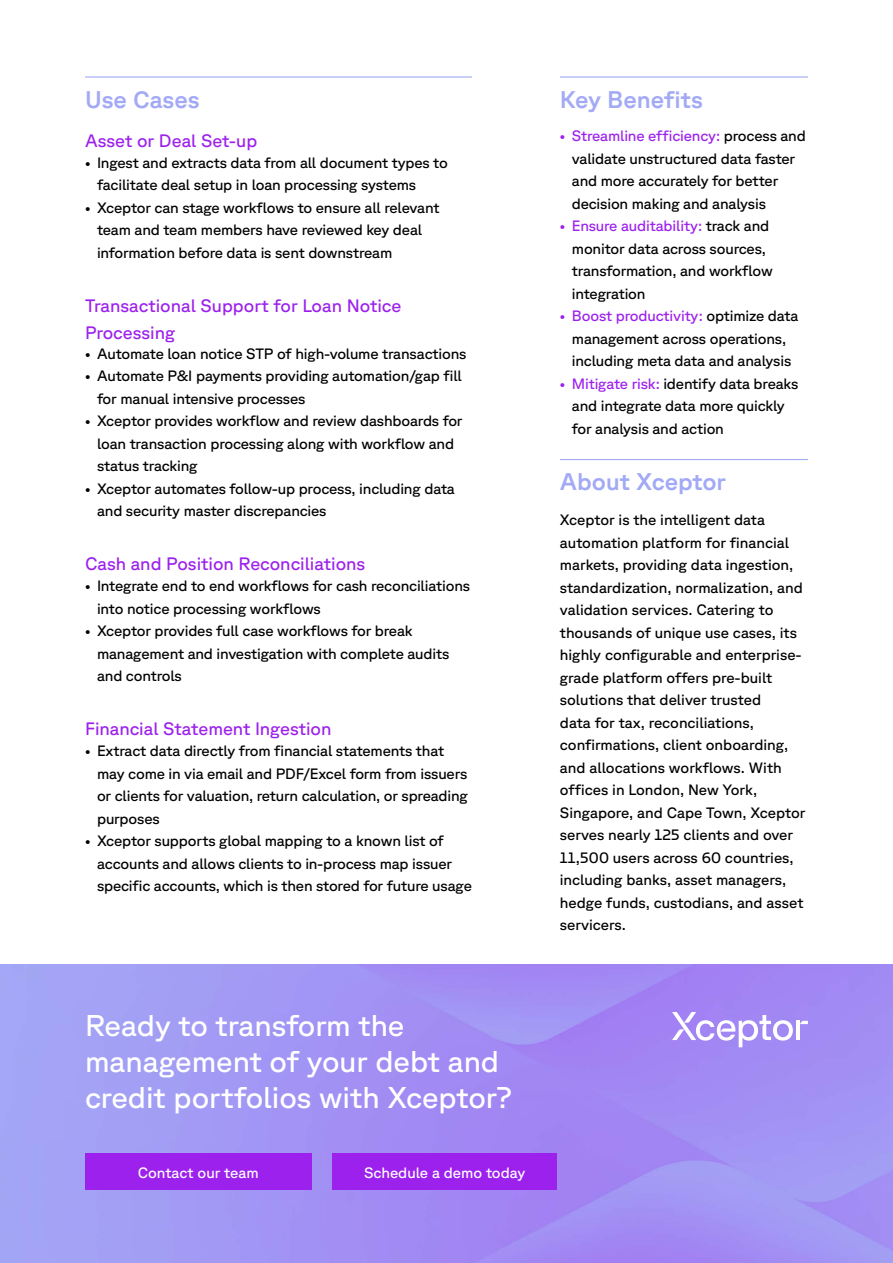
<style>
.page{position:relative;width:893px;height:1263px;background:#fff}
.page>*{position:absolute;margin:0;border:0;box-sizing:border-box;transform-origin:0 0}
.t1{font:30px/36px "GT Planar";color:#fff}
.t2{font:500 24px "GT Planar";color:#a3aaf5}
.t3{font:18px/27px "GT Planar";color:#9c21ed}
.t4{font:15px/22.5px "GT Planar";letter-spacing:-.01em;color:#000}
.t5{font:15px "GT Planar";color:#fff}
.s1{color:#9c21ed}
</style>
<div class="page">
<img style="left:0;top:965px;width:893px;height:298px">
<hr style="left:560px;top:459px;width:248px;height:1px;background:#a3aaf5">
<hr style="left:796px;top:1021px;width:4px;height:19px;background:#fff">
<svg style="left:800px;top:1021px;width:8px;height:3px"></svg>
<svg style="left:672px;top:1012px;width:121px;height:35px"></svg>
<div style="left:85px;top:1153px;width:226px;height:36px;background:#9c21ed"></div>
<div style="left:333px;top:1153px;width:224px;height:36px;background:#9c21ed"></div>
<hr style="left:85px;top:76px;width:387px;height:2px;background:#a3aaf5">
<hr style="left:560px;top:76px;width:248px;height:2px;background:#a3aaf5">
<h2 class="t2" style="left:85px;top:85px;width:116px">Use Cases</h2>
<p class="t3" style="left:85px;top:127px;width:174px">Asset or Deal Set-up</p>
<p class="t4" style="left:97px;top:151px;width:352px;text-indent:-12px">• Ingest and extracts data from all document types to facilitate deal setup in loan processing systems</p>
<p class="t4" style="left:97px;top:196px;width:344px;text-indent:-12px">• Xceptor can stage workflows to ensure all relevant team and team members have reviewed key deal information before data is sent downstream</p>
<p class="t3" style="left:85px;top:291px;width:318px">Transactional Support for Loan Notice<br>Processing</p>
<p class="t4" style="left:85px;top:342px;width:383px">• Automate loan notice STP of high-volume transactions</p>
<p class="t4" style="left:97px;top:364px;width:366px;text-indent:-12px">• Automate P&amp;I payments providing automation/gap fill for manual intensive processes</p>
<p class="t4" style="left:97px;top:409px;width:367px;text-indent:-12px">• Xceptor provides workflow and review dashboards for loan transaction processing along with workflow and status tracking</p>
<p class="t4" style="left:97px;top:477px;width:359px;text-indent:-12px">• Xceptor automates follow-up process, including data and security master discrepancies</p>
<p class="t3" style="left:85px;top:550px;width:282px">Cash and Position Reconciliations</p>
<p class="t4" style="left:97px;top:574px;width:375px;text-indent:-12px">• Integrate end to end workflows for cash reconciliations into notice processing workflows</p>
<p class="t4" style="left:97px;top:619px;width:354px;text-indent:-12px">• Xceptor provides full case workflows for break management and investigation with complete audits and controls</p>
<p class="t3" style="left:85px;top:715px;width:248px">Financial Statement Ingestion</p>
<p class="t4" style="left:97px;top:739px;width:372px;text-indent:-12px">• Extract data directly from financial statements that may come in via email and PDF/Excel form from issuers or clients for valuation, return calculation, or spreading purposes</p>
<p class="t4" style="left:97px;top:829px;width:376px;text-indent:-12px">• Xceptor supports global mapping to a known list of accounts and allows clients to in-process map issuer specific accounts, which is then stored for future usage</p>
<h1 class="t1" style="left:85px;top:1007px;width:428px">Ready to transform the management of your debt and credit portfolios with Xceptor?</h1>
<p class="t5" style="left:138px;top:1163px;width:122px">Contact our team</p>
<p class="t5" style="left:364px;top:1163px;width:163px">Schedule a demo today</p>
<h2 class="t2" style="left:560px;top:85px;width:145px">Key Benefits</h2>
<p class="t4" style="left:572px;top:124px;width:235px;text-indent:-12px"><span class="s1">• Streamline efficiency:</span> process and validate unstructured data faster and more accurately for better decision making and analysis</p>
<p class="t4" style="left:572px;top:214px;width:202px;text-indent:-12px"><span class="s1">• Ensure auditability:</span> track and monitor data across sources, transformation, and workflow integration</p>
<p class="t4" style="left:560px;top:304px;width:240px;text-align:center"><span class="s1">• Boost productivity:</span> optimize data management across operations, including meta data and analysis</p>
<p class="t4" style="left:572px;top:372px;width:228px;text-indent:-12px"><span class="s1">• Mitigate risk:</span> identify data breaks and integrate data more quickly for analysis and action</p>
<h2 class="t2" style="left:560px;top:467px;width:168px">About Xceptor</h2>
<p class="t4" style="left:560px;top:508px;width:247px">Xceptor is the intelligent data automation platform for financial markets, providing data ingestion, standardization, normalization, and validation services. Catering to thousands of unique use cases, its highly configurable and enterprise&shy;grade platform offers pre-built solutions that deliver trusted<br>data for tax, reconciliations, confirmations, client onboarding, and allocations workflows. With offices in London, New York, Singapore, and Cape Town, Xceptor serves nearly 125 clients and over 11,500 users across 60 countries, including banks, asset managers, hedge funds, custodians, and asset servicers.</p>
</div>
